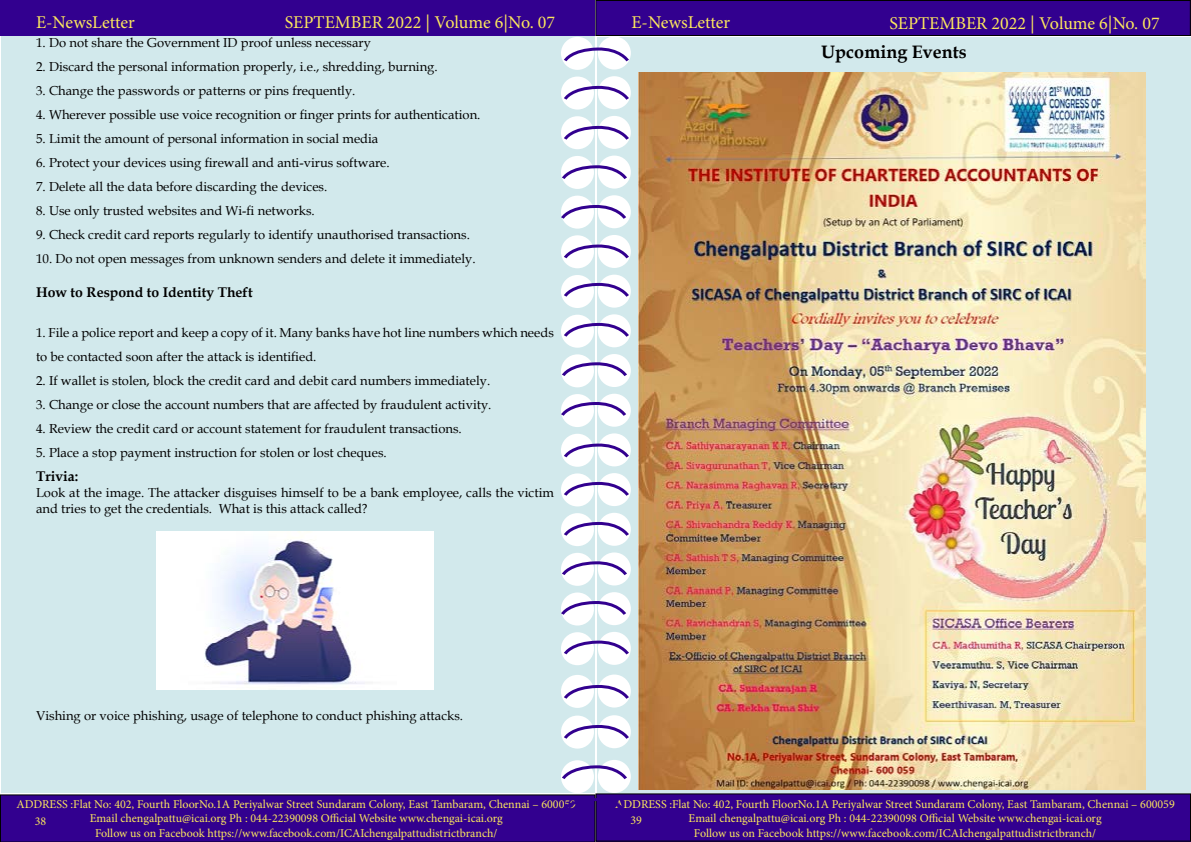
<style>
.page{position:relative;width:1191px;height:842px;background:#fff}
.page>*{position:absolute;margin:0;border:0;box-sizing:border-box;transform-origin:0 0}
.t1{font:18px "Minion Pro";color:#fce85d}
.t2{font:700 18px "Book Antiqua";color:#000}
.t3{font:700 14px "Book Antiqua";color:#000}
.t4{font:13px/24px "Book Antiqua";color:#000}
.t5{font:12px/14.4px "Minion Pro";color:#fce85d;text-align:center}
</style>
<div class="page">
<div style="left:1px;top:36px;width:593px;height:757px;background:#d2e9ec"></div>
<div style="left:597px;top:37px;width:593px;height:757px;background:#d2e9ec"></div>
<div style="left:0;top:0;width:595px;height:36px;background:#32008f"></div>
<div style="left:596px;top:0;width:594px;height:36px;background:#32008f"></div>
<div style="left:595px;top:0;width:595px;height:36px;border:1px solid #000"></div>
<div style="left:596px;top:794px;width:594px;height:47px;background:#32008f"></div>
<div style="left:595px;top:793px;width:596px;height:49px;border:1px solid #000"></div>
<div style="left:598px;top:36px;width:33px;height:34px;background:#fff;border-radius:50%"></div>
<div style="left:561px;top:37px;width:33px;height:33px;background:#fff;border-radius:50%"></div>
<div style="left:598px;top:76px;width:33px;height:33px;background:#fff;border-radius:50%"></div>
<div style="left:561px;top:77px;width:33px;height:33px;background:#fff;border-radius:50%"></div>
<div style="left:598px;top:116px;width:33px;height:33px;background:#fff;border-radius:50%"></div>
<div style="left:561px;top:116px;width:33px;height:33px;background:#fff;border-radius:50%"></div>
<div style="left:598px;top:156px;width:33px;height:33px;background:#fff;border-radius:50%"></div>
<div style="left:561px;top:156px;width:33px;height:33px;background:#fff;border-radius:50%"></div>
<div style="left:598px;top:195px;width:33px;height:33px;background:#fff;border-radius:50%"></div>
<div style="left:561px;top:196px;width:33px;height:33px;background:#fff;border-radius:50%"></div>
<div style="left:598px;top:235px;width:33px;height:33px;background:#fff;border-radius:50%"></div>
<div style="left:561px;top:235px;width:33px;height:33px;background:#fff;border-radius:50%"></div>
<div style="left:598px;top:275px;width:33px;height:33px;background:#fff;border-radius:50%"></div>
<div style="left:561px;top:275px;width:33px;height:33px;background:#fff;border-radius:50%"></div>
<div style="left:598px;top:314px;width:33px;height:33px;background:#fff;border-radius:50%"></div>
<div style="left:561px;top:315px;width:33px;height:33px;background:#fff;border-radius:50%"></div>
<div style="left:598px;top:354px;width:33px;height:33px;background:#fff;border-radius:50%"></div>
<div style="left:561px;top:354px;width:33px;height:33px;background:#fff;border-radius:50%"></div>
<div style="left:598px;top:394px;width:33px;height:33px;background:#fff;border-radius:50%"></div>
<div style="left:561px;top:394px;width:33px;height:33px;background:#fff;border-radius:50%"></div>
<div style="left:598px;top:433px;width:33px;height:33px;background:#fff;border-radius:50%"></div>
<div style="left:561px;top:434px;width:33px;height:33px;background:#fff;border-radius:50%"></div>
<div style="left:598px;top:473px;width:33px;height:33px;background:#fff;border-radius:50%"></div>
<div style="left:561px;top:473px;width:33px;height:33px;background:#fff;border-radius:50%"></div>
<div style="left:598px;top:513px;width:33px;height:33px;background:#fff;border-radius:50%"></div>
<div style="left:561px;top:513px;width:33px;height:33px;background:#fff;border-radius:50%"></div>
<div style="left:598px;top:552px;width:33px;height:33px;background:#fff;border-radius:50%"></div>
<div style="left:561px;top:553px;width:33px;height:33px;background:#fff;border-radius:50%"></div>
<div style="left:598px;top:592px;width:33px;height:33px;background:#fff;border-radius:50%"></div>
<div style="left:561px;top:592px;width:33px;height:33px;background:#fff;border-radius:50%"></div>
<div style="left:598px;top:632px;width:33px;height:33px;background:#fff;border-radius:50%"></div>
<div style="left:561px;top:632px;width:33px;height:33px;background:#fff;border-radius:50%"></div>
<div style="left:598px;top:674px;width:33px;height:33px;background:#fff;border-radius:50%"></div>
<div style="left:561px;top:675px;width:33px;height:33px;background:#fff;border-radius:50%"></div>
<div style="left:598px;top:715px;width:33px;height:33px;background:#fff;border-radius:50%"></div>
<div style="left:561px;top:715px;width:33px;height:34px;background:#fff;border-radius:50%"></div>
<div style="left:598px;top:760px;width:33px;height:33px;background:#fff;border-radius:50%"></div>
<div style="left:561px;top:760px;width:33px;height:33px;background:#fff;border-radius:50%"></div>
<svg style="left:562px;top:45px;width:68px;height:19px"></svg>
<svg style="left:562px;top:441px;width:68px;height:19px"></svg>
<svg style="left:562px;top:242px;width:68px;height:19px"></svg>
<svg style="left:562px;top:638px;width:68px;height:19px"></svg>
<svg style="left:562px;top:84px;width:68px;height:18px"></svg>
<svg style="left:562px;top:480px;width:68px;height:18px"></svg>
<svg style="left:562px;top:281px;width:68px;height:18px"></svg>
<svg style="left:562px;top:683px;width:68px;height:18px"></svg>
<svg style="left:562px;top:124px;width:68px;height:18px"></svg>
<svg style="left:562px;top:520px;width:68px;height:18px"></svg>
<svg style="left:562px;top:321px;width:68px;height:18px"></svg>
<svg style="left:562px;top:723px;width:68px;height:18px"></svg>
<svg style="left:561px;top:163px;width:68px;height:18px"></svg>
<svg style="left:561px;top:559px;width:68px;height:18px"></svg>
<svg style="left:561px;top:360px;width:68px;height:18px"></svg>
<svg style="left:561px;top:763px;width:67px;height:18px"></svg>
<svg style="left:561px;top:203px;width:65px;height:18px"></svg>
<svg style="left:561px;top:599px;width:65px;height:18px"></svg>
<svg style="left:561px;top:400px;width:67px;height:18px"></svg>
<div style="left:0;top:794px;width:628px;height:48px;background:#32008f"></div>
<img style="left:157px;top:531px;width:276px;height:158px">
<img style="left:639px;top:72px;width:506px;height:718px">
<h1 class="t1" style="left:36px;top:10px;width:100px">E-NewsLetter</h1>
<h1 class="t1" style="left:285px;top:10px;width:272px">SEPTEMBER 2022 | Volume 6|No. 07</h1>
<p class="t4" style="left:36px;top:30px;width:336px">1. Do not share the Government ID proof unless necessary</p>
<p class="t4" style="left:36px;top:54px;width:403px">2. Discard the personal information properly, i.e., shredding, burning.</p>
<p class="t4" style="left:36px;top:78px;width:321px">3. Change the passwords or patterns or pins frequently.</p>
<p class="t4" style="left:36px;top:102px;width:446px">4. Wherever possible use voice recognition or finger prints for authentication.</p>
<p class="t4" style="left:36px;top:126px;width:344px">5. Limit the amount of personal information in social media</p>
<p class="t4" style="left:36px;top:150px;width:355px">6. Protect your devices using firewall and anti-virus software.</p>
<p class="t4" style="left:36px;top:174px;width:293px">7. Delete all the data before discarding the devices.</p>
<p class="t4" style="left:36px;top:198px;width:280px">8. Use only trusted websites and Wi-fi networks.</p>
<p class="t4" style="left:36px;top:222px;width:435px">9. Check credit card reports regularly to identify unauthorised transactions.</p>
<p class="t4" style="left:36px;top:246px;width:441px">10. Do not open messages from unknown senders and delete it immediately.</p>
<p class="t3" style="left:36px;top:282px;width:218px">How to Respond to Identity Theft</p>
<p class="t4" style="left:36px;top:321px;width:519px">1. File a police report and keep a copy of it. Many banks have hot line numbers which needs to be contacted soon after the attack is identified.</p>
<p class="t4" style="left:36px;top:369px;width:456px">2. If wallet is stolen, block the credit card and debit card numbers immediately.</p>
<p class="t4" style="left:36px;top:393px;width:457px">3. Change or close the account numbers that are affected by fraudulent activity.</p>
<p class="t4" style="left:36px;top:417px;width:427px">4. Review the credit card or account statement for fraudulent transactions.</p>
<p class="t4" style="left:36px;top:441px;width:352px">5. Place a stop payment instruction for stolen or lost cheques.</p>
<p class="t3" style="left:36px;top:467px;width:44px">Trivia:</p>
<p class="t4" style="left:36px;top:484px;width:519px;line-height:15.6px">Look at the image. The attacker disguises himself to be a bank employee, calls the victim and tries to get the credentials. What is this attack called?</p>
<h1 class="t1" style="left:631px;top:10px;width:100px">E-NewsLetter</h1>
<h1 class="t1" style="left:889px;top:11px;width:272px">SEPTEMBER 2022 | Volume 6|No. 07</h1>
<h1 class="t2" style="left:821px;top:40px;width:147px">Upcoming Events</h1>
<p class="t4" style="left:36px;top:704px;width:428px">Vishing or voice phishing, usage of telephone to conduct phishing attacks.</p>
<p class="t5" style="left:16px;top:797px;width:561px">ADDRESS :Flat No: 402, Fourth FloorNo.1A Periyalwar Street Sundaram Colony, East Tambaram, Chennai – 600059<br>Email chengalpattu@icai.org Ph : 044-22390098 Official Website www.chengai-icai.org<br>Follow us on Facebook https://www.facebook.com/ICAIchengalpattudistrictbranch/</p>
<p class="t5" style="left:35px;top:814px;width:13px">38</p>
<p class="t5" style="left:615px;top:797px;width:561px">ADDRESS :Flat No: 402, Fourth FloorNo.1A Periyalwar Street Sundaram Colony, East Tambaram, Chennai – 600059<br>Email chengalpattu@icai.org Ph : 044-22390098 Official Website www.chengai-icai.org<br>Follow us on Facebook https://www.facebook.com/ICAIchengalpattudistrictbranch/</p>
<p class="t5" style="left:630px;top:813px;width:13px">39</p>
</div>
